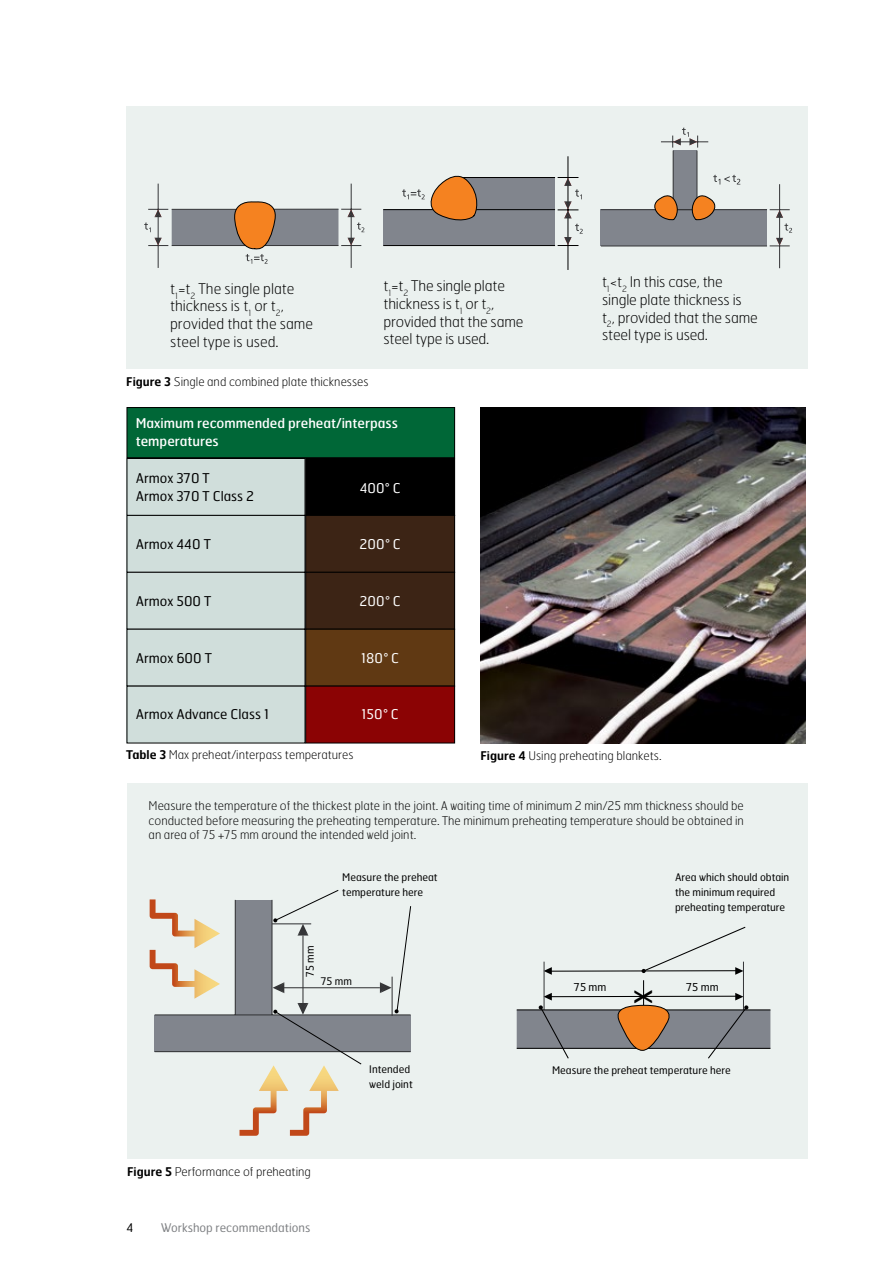
<style>
.page{position:relative;width:893px;height:1263px;background:#fff}
.page>*{position:absolute;margin:0;border:0;box-sizing:border-box;transform-origin:0 0}
.t1{font:32.85px "Hermes FB";color:#000}
.t2{font:100 14.7px/17.5px "Hermes FB";letter-spacing:-.01em;color:#000}
.mellanrubrik_grå{font:13.5px/18px "Hermes FB";color:#000}
.mellanrubrik_grå-2{font:13.5px/18px "Hermes FB";color:#fff}
.mellanrubrik_grå-3{font:13.5px "Hermes FB";color:#fff}
.bildtext{font:100 12px/14.4px "Hermes FB";color:#000;text-align:justify}
.t3{font:12px "Hermes FB";color:#808285}
.t4{font:12px "Hermes FB";color:#000}
.t5{font:10.95px "Hermes FB";color:#000}
.captiontext{font:10.5px/15px "Hermes FB";color:#000}
.s1{font-weight:600}
</style>
<div class="page">
<div style="left:127px;top:783px;width:681px;height:376px;background:#ebf1ef"></div>
<div style="left:127px;top:408px;width:328px;height:50px;background:#006737"></div>
<div style="left:127px;top:407px;width:328px;height:51px;border:1px solid #000"></div>
<img style="left:480px;top:407px;width:326px;height:336px">
<div style="left:126px;top:106px;width:682px;height:263px;background:#ebf1ef"></div>
<div style="left:155px;top:1015px;width:256px;height:37px;background:#81858d"></div>
<hr style="left:302px;top:935px;width:1px;height:78px;background:#343537">
<hr style="left:278px;top:987px;width:102px;height:1px;background:#343537">
<hr style="left:272px;top:923px;width:39px;height:1px;background:#343537">
<hr style="left:392px;top:977px;width:1px;height:39px;background:#343537">
<svg style="left:273px;top:982px;width:11px;height:11px"></svg>
<div style="left:235px;top:900px;width:37px;height:115px;background:#81858d"></div>
<hr style="left:235px;top:900px;width:1px;height:115px;background:#343537">
<hr style="left:271px;top:900px;width:1px;height:115px;background:#343537">
<hr style="left:155px;top:1014px;width:256px;height:1px;background:#343537">
<hr style="left:155px;top:1051px;width:256px;height:1px;background:#343537">
<svg style="left:150px;top:899px;width:70px;height:100px"></svg>
<svg style="left:273px;top:890px;width:66px;height:45px"></svg>
<svg style="left:380px;top:906px;width:32px;height:107px"></svg>
<svg style="left:239px;top:1003px;width:123px;height:133px"></svg>
<svg style="left:516px;top:926px;width:255px;height:133px"></svg>
<div style="left:127px;top:458px;width:178px;height:57px;background:#d0dedb"></div>
<div style="left:127px;top:458px;width:178px;height:58px;border:1px solid #000"></div>
<div style="left:306px;top:458px;width:149px;height:57px;background:#000"></div>
<div style="left:127px;top:515px;width:178px;height:57px;background:#d0dedb"></div>
<div style="left:127px;top:515px;width:178px;height:58px;border:1px solid #000"></div>
<div style="left:306px;top:515px;width:149px;height:57px;background:#3c2415"></div>
<div style="left:305px;top:515px;width:150px;height:58px;border:1px solid #000"></div>
<div style="left:127px;top:572px;width:178px;height:57px;background:#d0dedb"></div>
<div style="left:127px;top:572px;width:178px;height:58px;border:1px solid #000"></div>
<div style="left:306px;top:572px;width:149px;height:57px;background:#3c2415"></div>
<div style="left:305px;top:572px;width:150px;height:58px;border:1px solid #000"></div>
<div style="left:127px;top:629px;width:178px;height:57px;background:#d0dedb"></div>
<div style="left:306px;top:629px;width:149px;height:57px;background:#603913"></div>
<div style="left:305px;top:629px;width:150px;height:57px;border:1px solid #000"></div>
<div style="left:127px;top:686px;width:178px;height:57px;background:#d0dedb"></div>
<div style="left:306px;top:686px;width:149px;height:57px;background:#8b0304"></div>
<div style="left:305px;top:686px;width:150px;height:57px;border:1px solid #000"></div>
<div style="left:383px;top:209px;width:172px;height:37px;background:#81858d"></div>
<div style="left:463px;top:178px;width:92px;height:32px;background:#81858d"></div>
<hr style="left:568px;top:156px;width:1px;height:114px;background:#000">
<hr style="left:383px;top:245px;width:172px;height:1px;background:#000">
<hr style="left:383px;top:209px;width:172px;height:1px;background:#000">
<hr style="left:463px;top:177px;width:92px;height:1px;background:#000">
<svg style="left:558px;top:224px;width:25px;height:22px"></svg>
<svg style="left:558px;top:177px;width:24px;height:41px"></svg>
<svg style="left:402px;top:175px;width:80px;height:46px"></svg>
<div style="left:601px;top:210px;width:166px;height:36px;background:#81858d"></div>
<hr style="left:779px;top:184px;width:1px;height:84px;background:#343537">
<hr style="left:661px;top:141px;width:47px;height:1px;background:#343537">
<svg style="left:713px;top:175px;width:27px;height:10px"></svg>
<svg style="left:672px;top:128px;width:26px;height:20px"></svg>
<svg style="left:770px;top:209px;width:22px;height:38px"></svg>
<div style="left:673px;top:150px;width:24px;height:60px;background:#81858d"></div>
<hr style="left:673px;top:150px;width:1px;height:60px;background:#343537">
<hr style="left:697px;top:150px;width:1px;height:60px;background:#343537">
<hr style="left:601px;top:209px;width:166px;height:1px;background:#343537">
<hr style="left:601px;top:246px;width:166px;height:1px;background:#343537">
<svg style="left:650px;top:192px;width:69px;height:28px"></svg>
<svg style="left:144px;top:183px;width:220px;height:85px"></svg>
<p class="t2" style="left:170px;top:279px;width:145px">t<sub>1</sub>=t<sub>2</sub> The single plate thickness is t<sub>1</sub> or t<sub>2</sub>, provided that the same steel type is used.</p>
<p class="t2" style="left:383px;top:277px;width:141px">t<sub>1</sub>=t<sub>2</sub> The single plate thickness is t<sub>1</sub> or t<sub>2</sub>, provided that the same steel type is used.</p>
<p class="bildtext" style="left:126px;top:374px;width:244px"><span class="s1">Figure 3</span> Single and combined plate thicknesses</p>
<p class="mellanrubrik_grå-2" style="left:136px;top:413px;width:264px">Maximum recommended preheat/interpass temperatures</p>
<p class="mellanrubrik_grå" style="left:136px;top:468px;width:120px">Armox 370 T<br>Armox 370 T Class 2</p>
<p class="mellanrubrik_grå" style="left:136px;top:534px;width:77px">Armox 440 T</p>
<p class="mellanrubrik_grå-3" style="left:360px;top:479px;width:42px">400° C</p>
<p class="mellanrubrik_grå-3" style="left:360px;top:535px;width:43px">200° C</p>
<p class="mellanrubrik_grå" style="left:136px;top:591px;width:77px">Armox 500 T</p>
<p class="mellanrubrik_grå-3" style="left:360px;top:592px;width:43px">200° C</p>
<p class="mellanrubrik_grå" style="left:136px;top:648px;width:78px">Armox 600 T</p>
<p class="mellanrubrik_grå-3" style="left:361px;top:649px;width:39px">180° C</p>
<p class="mellanrubrik_grå" style="left:136px;top:705px;width:135px">Armox Advance Class 1</p>
<p class="mellanrubrik_grå-3" style="left:362px;top:706px;width:39px">150° C</p>
<p class="t2" style="left:602px;top:273px;width:157px">t<sub>1</sub>&lt;t<sub>2</sub> In this case, the single plate thickness is t<sub>2</sub>, provided that the same steel type is used.</p>
<p class="bildtext" style="left:126px;top:747px;width:229px"><span class="s1">Table 3</span> Max preheat/interpass temperatures</p>
<p class="bildtext" style="left:480px;top:748px;width:183px"><span class="s1">Figure 4</span> Using preheating blankets.</p>
<p class="bildtext" style="left:149px;top:798px;width:597px">Measure the temperature of the thickest plate in the joint. A waiting time of minimum 2 min/25 mm thickness should be conducted before measuring the preheating temperature. The minimum preheating temperature should be obtained in an area of 75 +75 mm around the intended weld joint.</p>
<p class="captiontext" style="left:342px;top:870px;width:97px">Measure the preheat temperature here</p>
<p class="captiontext" style="left:675px;top:870px;width:116px">Area which should obtain the minimum required preheating temperature</p>
<p class="captiontext" style="left:302px;top:977px;width:33px;rotate:-90deg">75 mm</p>
<p class="captiontext" style="left:321px;top:973px;width:33px">75 mm</p>
<p class="bildtext" style="left:127px;top:1164px;width:185px"><span class="s1">Figure 5</span> Performance of preheating</p>
<p class="t4" style="left:126px;top:1220px;width:9px">4</p>
<p class="t3" style="left:161px;top:1220px;width:151px">Workshop recommendations</p>
<p class="captiontext" style="left:369px;top:1061px;width:42px">Intended</p>
<p class="captiontext" style="left:369px;top:1076px;width:45px">weld joint</p>
<p class="t5" style="left:574px;top:980px;width:34px">75 mm</p>
<p class="t5" style="left:686px;top:980px;width:34px">75 mm</p>
<p class="t1" style="left:619px;top:1004px;width:16px;rotate:-90deg">x</p>
<p class="captiontext" style="left:552px;top:1063px;width:180px">Measure the preheat temperature here</p>
</div>
